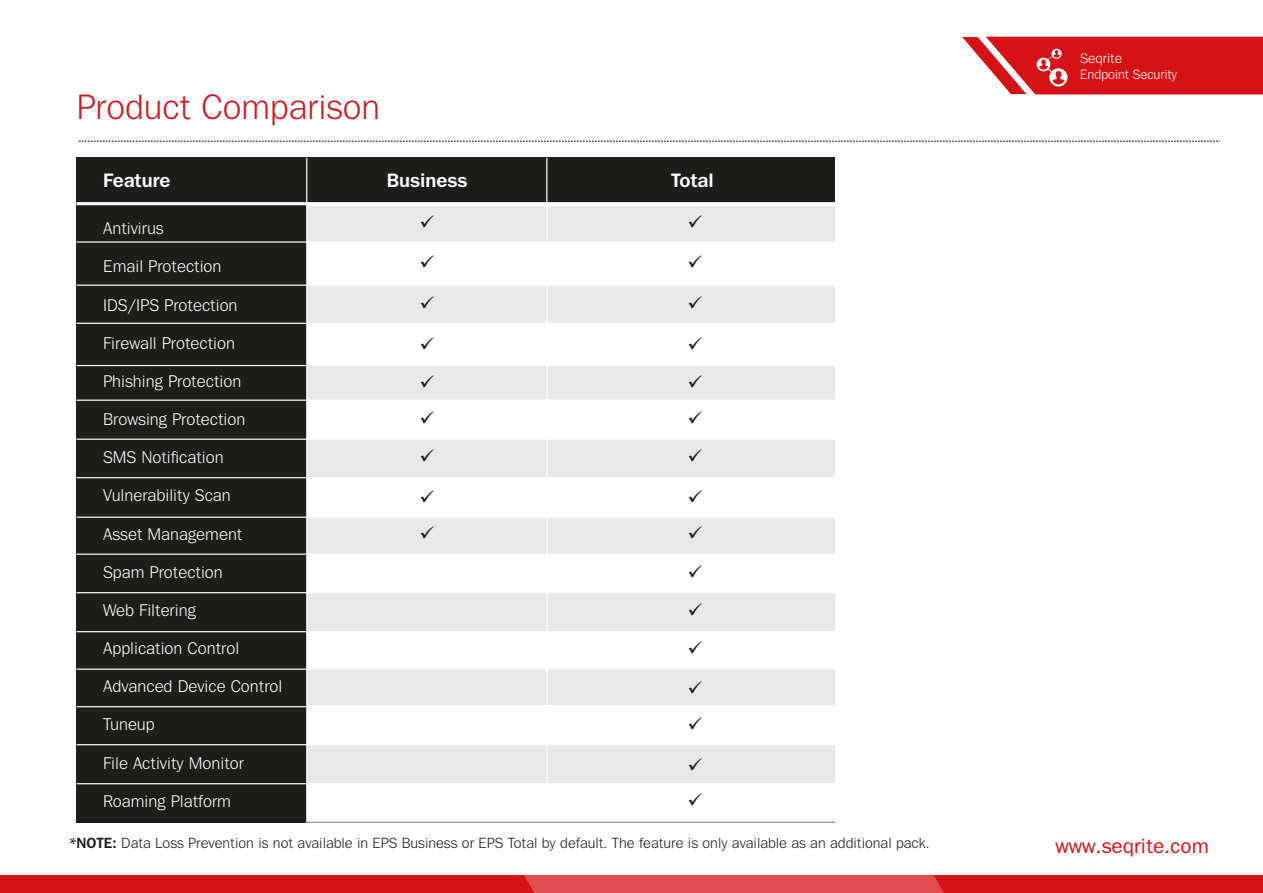
<style>
.page{position:relative;width:1263px;height:893px;background:#fff}
.page>*{position:absolute;margin:0;border:0;box-sizing:border-box;transform-origin:0 0}
.t1{font:36px "Tee Franklin";color:#cd1a21}
.t2{font:500 21px "Tee Franklin";color:#d51317}
.t3{font:700 19.8px "Tee Franklin";color:#fff}
.t4{font:17.25px "Tee Franklin";color:#fff}
.t5{font:15px "Tee Franklin";color:#1d1d1b}
.t6{font:14.1px "Tee Franklin";color:#fff}
.t7{font:13.8px "Tee Franklin";letter-spacing:-.005em;color:#fff}
.s1{font-weight:700}
</style>
<div class="page">
<svg style="left:962px;top:37px;width:301px;height:57px;background:#da3135"></svg>
<div style="left:0;top:875px;width:1263px;height:18px;background:#d51317"></div>
<div style="left:524px;top:875px;width:420px;height:18px;background:#df4d50"></div>
<svg style="left:79px;top:140px;width:1141px;height:2px"></svg>
<div style="left:275px;top:206px;width:560px;height:36px;background:#e8e8e8"></div>
<div style="left:275px;top:285px;width:560px;height:38px;background:#e8e8e8"></div>
<div style="left:275px;top:366px;width:560px;height:34px;background:#e8e8e8"></div>
<div style="left:275px;top:439px;width:560px;height:39px;background:#e8e8e8"></div>
<div style="left:275px;top:517px;width:560px;height:37px;background:#e8e8e8"></div>
<div style="left:275px;top:593px;width:560px;height:39px;background:#e8e8e8"></div>
<div style="left:275px;top:668px;width:560px;height:37px;background:#e8e8e8"></div>
<div style="left:275px;top:745px;width:560px;height:39px;background:#e8e8e8"></div>
<div style="left:76px;top:158px;width:759px;height:46px;background:#1d1d1b"></div>
<div style="left:76px;top:158px;width:231px;height:665px;background:#1d1d1b"></div>
<hr style="left:306px;top:158px;width:1px;height:665px;background:#fff">
<hr style="left:546px;top:158px;width:1px;height:657px;background:#fff">
<hr style="left:76px;top:202px;width:759px;height:3px;background:#fff">
<hr style="left:76px;top:241px;width:759px;height:2px;background:#fff">
<hr style="left:76px;top:285px;width:759px;height:1px;background:#fff">
<hr style="left:76px;top:323px;width:759px;height:1px;background:#fff">
<hr style="left:76px;top:400px;width:759px;height:1px;background:#fff">
<hr style="left:76px;top:365px;width:759px;height:1px;background:#fff">
<hr style="left:76px;top:439px;width:759px;height:1px;background:#fff">
<hr style="left:76px;top:477px;width:759px;height:1px;background:#fff">
<hr style="left:76px;top:517px;width:759px;height:1px;background:#fff">
<hr style="left:76px;top:554px;width:759px;height:1px;background:#fff">
<hr style="left:76px;top:592px;width:759px;height:1px;background:#fff">
<hr style="left:76px;top:631px;width:759px;height:1px;background:#fff">
<hr style="left:76px;top:669px;width:759px;height:1px;background:#fff">
<hr style="left:76px;top:706px;width:759px;height:1px;background:#fff">
<hr style="left:76px;top:744px;width:759px;height:1px;background:#fff">
<hr style="left:76px;top:783px;width:759px;height:1px;background:#fff">
<hr style="left:305px;top:822px;width:530px;height:1px;background:#797979">
<h1 class="t1" style="left:76px;top:86px;width:305px">Product Comparison</h1>
<p class="t3" style="left:387px;top:168px;width:82px">Business</p>
<p class="t3" style="left:103px;top:169px;width:69px">Feature</p>
<p class="t3" style="left:671px;top:168px;width:44px">Total</p>
<p class="t4" style="left:103px;top:218px;width:62px">Antivirus</p>
<p class="t4" style="left:103px;top:257px;width:120px">Email Protection</p>
<p class="t4" style="left:103px;top:295px;width:136px">IDS/IPS Protection</p>
<p class="t4" style="left:103px;top:333px;width:134px">Firewall Protection</p>
<p class="t4" style="left:103px;top:371px;width:140px">Phishing Protection</p>
<p class="t4" style="left:103px;top:409px;width:144px">Browsing Protection</p>
<p class="t4" style="left:103px;top:447px;width:122px">SMS Notification</p>
<p class="t4" style="left:103px;top:486px;width:129px">Vulnerability Scan</p>
<p class="t4" style="left:103px;top:524px;width:141px">Asset Management</p>
<p class="t4" style="left:103px;top:562px;width:121px">Spam Protection</p>
<p class="t4" style="left:103px;top:600px;width:94px">Web Filtering</p>
<p class="t4" style="left:103px;top:638px;width:138px">Application Control</p>
<p class="t4" style="left:103px;top:676px;width:181px">Advanced Device Control</p>
<p class="t4" style="left:103px;top:715px;width:53px">Tuneup</p>
<p class="t4" style="left:103px;top:753px;width:142px">File Activity Monitor</p>
<p class="t4" style="left:103px;top:791px;width:129px">Roaming Platform</p>
<p class="t5" style="left:69px;top:834px;width:862px"><span class="s1">*NOTE:</span> Data Loss Prevention is not available in EPS Business or EPS Total by default. The feature is only available as an additional pack.</p>
<p class="t6" style="left:1080px;top:50px;width:43px">Seqrite</p>
<p class="t7" style="left:1080px;top:66px;width:99px">Endpoint Security</p>
<p class="t2" style="left:1055px;top:834px;width:155px">www.seqrite.com</p>
</div>
